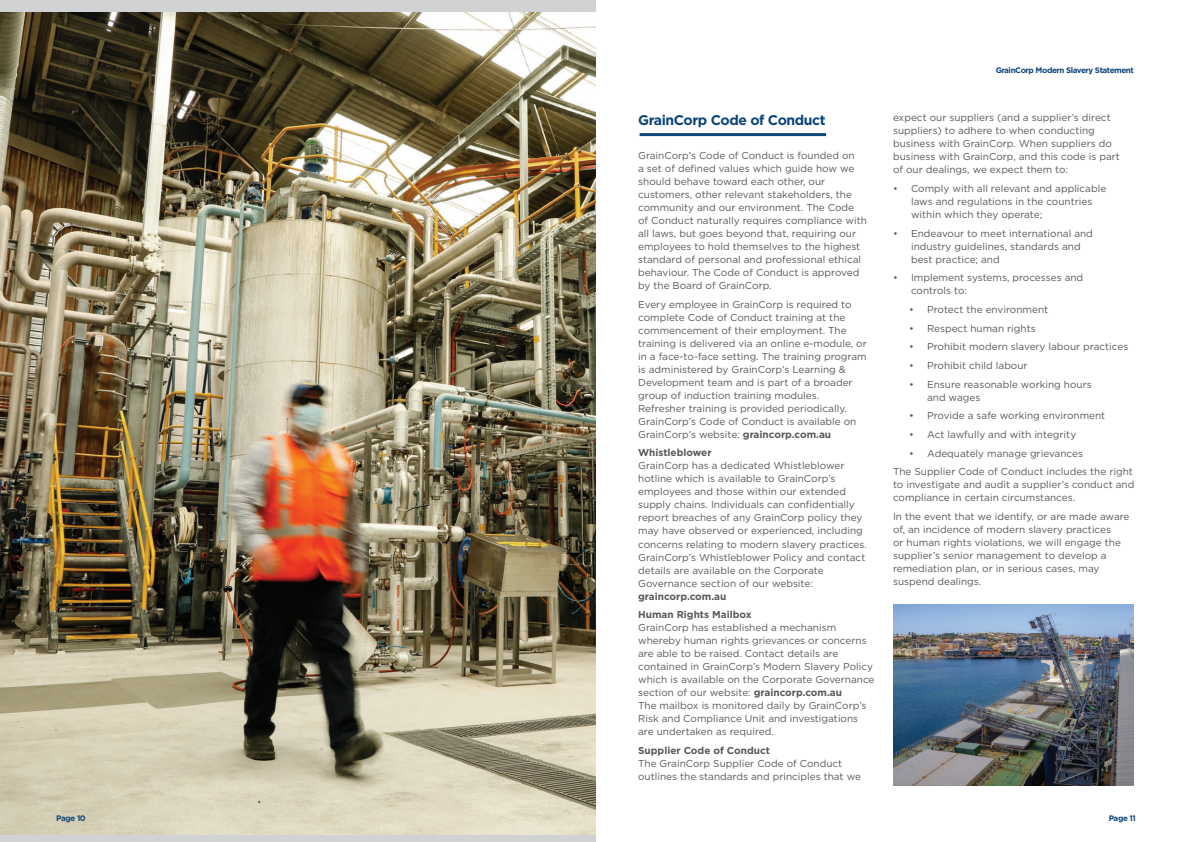
<style>
.page{position:relative;width:1191px;height:842px;background:#fff}
.page>*{position:absolute;margin:0;border:0;box-sizing:border-box;transform-origin:0 0}
.t1{font:700 14px "Gotham";letter-spacing:-.03em;color:#0e467a}
.t2{font:10px/13px "Gotham";color:#57585a}
.t3{font:700 10px/18.7px "Gotham";color:#57585a}
.t4{font:700 8px "Gotham";letter-spacing:-.05em;color:#0e467a}
.s1{font-weight:700}
</style>
<div class="page">
<hr style="left:639px;top:133px;width:187px;height:3px;background:#0e467a">
<img style="left:893px;top:605px;width:240px;height:180px">
<div style="left:0;top:0;width:595px;height:842px;background:#d1d2d4"></div>
<img style="left:0;top:13px;width:595px;height:822px">
<h1 class="t1" style="left:638px;top:110px;width:189px">GrainCorp Code of Conduct</h1>
<p class="t2" style="left:638px;top:149px;width:230px">GrainCorp’s Code of Conduct is founded on<br>a set of defined values which guide how we should behave toward each other, our customers, other relevant stakeholders, the community and our environment. The Code<br>of Conduct naturally requires compliance with all laws, but goes beyond that, requiring our employees to hold themselves to the highest standard of personal and professional ethical behaviour. The Code of Conduct is approved by the Board of GrainCorp.</p>
<p class="t2" style="left:638px;top:298px;width:230px">Every employee in GrainCorp is required to complete Code of Conduct training at the commencement of their employment. The training is delivered via an online e-module, or in a face-to-face setting. The training program is administered by GrainCorp’s Learning &amp; Development team and is part of a broader group of induction training modules.<br>Refresher training is provided periodically.<br>GrainCorp’s Code of Conduct is available on GrainCorp’s website: <span class="s1">graincorp.com.au</span></p>
<p class="t3" style="left:638px;top:443px;width:75px">Whistleblower</p>
<p class="t2" style="left:638px;top:459px;width:230px">GrainCorp has a dedicated Whistleblower hotline which is available to GrainCorp’s employees and those within our extended supply chains. Individuals can confidentially report breaches of any GrainCorp policy they may have observed or experienced, including concerns relating to modern slavery practices.<br>GrainCorp’s Whistleblower Policy and contact details are available on the Corporate Governance section of our website:</p>
<p class="t3" style="left:638px;top:586px;width:115px">graincorp.com.au<br>Human Rights Mailbox</p>
<p class="t2" style="left:638px;top:621px;width:238px">GrainCorp has established a mechanism whereby human rights grievances or concerns are able to be raised. Contact details are contained in GrainCorp’s Modern Slavery Policy which is available on the Corporate Governance section of our website: <span class="s1">graincorp.com.au<br></span>The mailbox is monitored daily by GrainCorp’s Risk and Compliance Unit and investigations are undertaken as required.</p>
<p class="t3" style="left:638px;top:741px;width:133px">Supplier Code of Conduct</p>
<p class="t2" style="left:638px;top:757px;width:224px">The GrainCorp Supplier Code of Conduct outlines the standards and principles that we</p>
<p class="t4" style="left:995px;top:65px;width:140px">GrainCorp Modern Slavery Statement</p>
<p class="t2" style="left:893px;top:111px;width:228px">expect our suppliers (and a supplier’s direct suppliers) to adhere to when conducting business with GrainCorp. When suppliers do business with GrainCorp, and this code is part of our dealings, we expect them to:</p>
<p class="t2" style="left:911px;top:182px;width:197px;text-indent:-18px">• Comply with all relevant and applicable laws and regulations in the countries within which they operate;</p>
<p class="t2" style="left:911px;top:226px;width:183px;text-indent:-18px">• Endeavour to meet international and industry guidelines, standards and best practice; and</p>
<p class="t2" style="left:911px;top:271px;width:174px;text-indent:-18px">• Implement systems, processes and controls to:</p>
<p class="t2" style="left:909px;top:303px;width:141px">• Protect the environment</p>
<p class="t2" style="left:909px;top:321px;width:128px">• Respect human rights</p>
<p class="t2" style="left:909px;top:340px;width:221px">• Prohibit modern slavery labour practices</p>
<p class="t2" style="left:909px;top:359px;width:120px">• Prohibit child labour</p>
<p class="t2" style="left:927px;top:377px;width:166px;text-indent:-18px">• Ensure reasonable working hours and wages</p>
<p class="t2" style="left:909px;top:409px;width:198px">• Provide a safe working environment</p>
<p class="t2" style="left:909px;top:428px;width:169px">• Act lawfully and with integrity</p>
<p class="t2" style="left:893px;top:444px;width:241px;line-height:18.7px;text-indent:16px">• Adequately manage grievances<br>The Supplier Code of Conduct includes the right</p>
<p class="t2" style="left:893px;top:478px;width:243px">to investigate and audit a supplier’s conduct and compliance in certain circumstances.</p>
<p class="t2" style="left:893px;top:510px;width:238px">In the event that we identify, or are made aware of, an incidence of modern slavery practices<br>or human rights violations, we will engage the supplier’s senior management to develop a remediation plan, or in serious cases, may suspend dealings.</p>
<p class="t4" style="left:56px;top:813px;width:31px">Page 10</p>
<p class="t4" style="left:1108px;top:813px;width:29px">Page 11</p>
</div>
